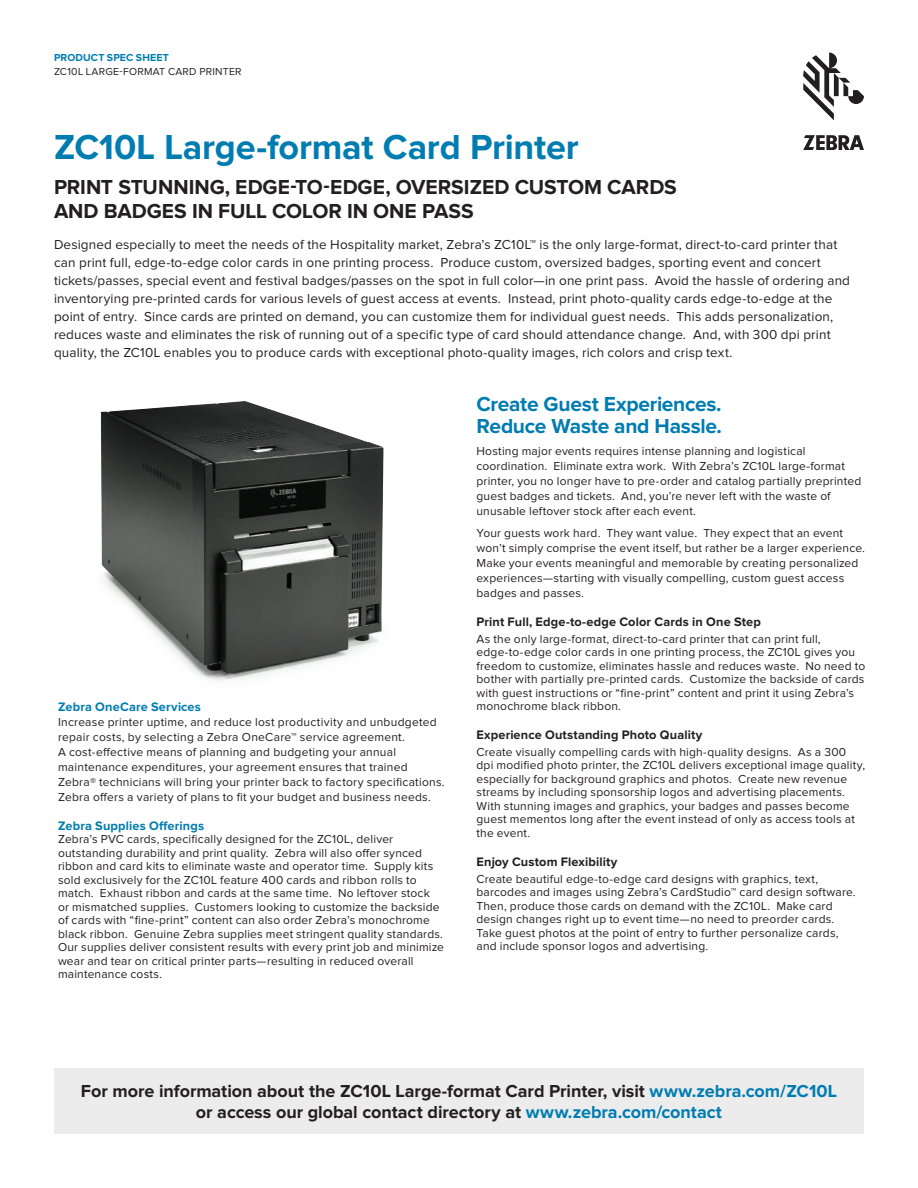
<style>
.page{position:relative;width:918px;height:1188px;background:#fff}
.page>*{position:absolute;margin:0;border:0;box-sizing:border-box;transform-origin:0 0}
.t1{font:700 36px "Proxima Nova";letter-spacing:-.005em;color:#007cb1}
.t2{font:700 21px/24px "Proxima Nova";letter-spacing:-.005em;color:#231f20}
.t3{font:700 21px/22.5px "Proxima Nova";letter-spacing:-.015em;color:#007cb1}
.t4{font:700 18px/21px "Proxima Nova";letter-spacing:-.005em;color:#231f20;text-align:center}
.t5{font:13.5px/18px "Proxima Nova";letter-spacing:.01em;color:#231f20}
.t6{font:700 12.75px "Proxima Nova";letter-spacing:.01em;color:#231f20}
.t7{font:700 12.75px "Proxima Nova";letter-spacing:.01em;color:#007cb1}
.t8{font:12px/13.5px "Proxima Nova";letter-spacing:.015em;color:#231f20}
.t9{font:10.5px "Proxima Nova";letter-spacing:.025em;color:#231f20}
.t10{font:700 10.5px "Proxima Nova";letter-spacing:.01em;color:#007cb1}
.s1{color:#007cb1}
</style>
<div class="page">
<img style="left:100px;top:401px;width:284px;height:280px">
<div style="left:54px;top:1069px;width:810px;height:65px;background:#edeced"></div>
<svg style="left:803px;top:53px;width:61px;height:67px"></svg>
<svg style="left:803px;top:135px;width:61px;height:15px"></svg>
<p class="t10" style="left:54px;top:53px;width:116px">PRODUCT SPEC SHEET</p>
<p class="t9" style="left:54px;top:67px;width:189px">ZC10L LARGE-FORMAT CARD PRINTER</p>
<h1 class="t1" style="left:54px;top:131px;width:526px">ZC10L Large-format Card Printer</h1>
<h2 class="t2" style="left:54px;top:176px;width:624px">PRINT STUNNING, EDGE-TO-EDGE, OVERSIZED CUSTOM CARDS<br>AND BADGES IN FULL COLOR IN ONE PASS</h2>
<p class="t5" style="left:54px;top:236px;width:798px">Designed especially to meet the needs of the Hospitality market, Zebra’s ZC10L™ is the only large-format, direct-to-card printer that can print full, edge-to-edge color cards in one printing process. Produce custom, oversized badges, sporting event and concert tickets/passes, special event and festival badges/passes on the spot in full color—in one print pass. Avoid the hassle of ordering and inventorying pre-printed cards for various levels of guest access at events. Instead, print photo-quality cards edge-to-edge at the point of entry. Since cards are printed on demand, you can customize them for individual guest needs. This adds personalization, reduces waste and eliminates the risk of running out of a specific type of card should attendance change. And, with 300 dpi print quality, the ZC10L enables you to produce cards with exceptional photo-quality images, rich colors and crisp text.</p>
<p class="t7" style="left:58px;top:701px;width:144px">Zebra OneCare Services</p>
<p class="t8" style="left:58px;top:715px;width:388px;line-height:15px">Increase printer uptime, and reduce lost productivity and unbudgeted repair costs, by selecting a Zebra OneCare™ service agreement.<br>A cost-effective means of planning and budgeting your annual maintenance expenditures, your agreement ensures that trained Zebra® technicians will bring your printer back to factory specifications.<br>Zebra offers a variety of plans to fit your budget and business needs.</p>
<p class="t7" style="left:58px;top:820px;width:148px">Zebra Supplies Offerings</p>
<p class="t8" style="left:58px;top:833px;width:387px">Zebra’s PVC cards, specifically designed for the ZC10L, deliver outstanding durability and print quality. Zebra will also offer synced ribbon and card kits to eliminate waste and operator time. Supply kits sold exclusively for the ZC10L feature 400 cards and ribbon rolls to match. Exhaust ribbon and cards at the same time. No leftover stock<br>or mismatched supplies. Customers looking to customize the backside of cards with “fine-print” content can also order Zebra’s monochrome black ribbon. Genuine Zebra supplies meet stringent quality standards.<br>Our supplies deliver consistent results with every print job and minimize wear and tear on critical printer parts—resulting in reduced overall maintenance costs.</p>
<h2 class="t3" style="left:477px;top:393px;width:247px">Create Guest Experiences.<br>Reduce Waste and Hassle.</h2>
<p class="t8" style="left:477px;top:444px;width:386px;line-height:15px">Hosting major events requires intense planning and logistical coordination. Eliminate extra work. With Zebra’s ZC10L large-format printer, you no longer have to pre-order and catalog partially preprinted guest badges and tickets. And, you’re never left with the waste of unusable leftover stock after each event.</p>
<p class="t8" style="left:477px;top:526px;width:390px;line-height:15px">Your guests work hard. They want value. They expect that an event won’t simply comprise the event itself, but rather be a larger experience.<br>Make your events meaningful and memorable by creating personalized experiences—starting with visually compelling, custom guest access badges and passes.</p>
<p class="t6" style="left:477px;top:616px;width:286px">Print Full, Edge-to-edge Color Cards in One Step</p>
<p class="t8" style="left:477px;top:632px;width:390px">As the only large-format, direct-to-card printer that can print full, edge-to-edge color cards in one printing process, the ZC10L gives you freedom to customize, eliminates hassle and reduces waste. No need to bother with partially pre-printed cards. Customize the backside of cards with guest instructions or “fine-print” content and print it using Zebra’s monochrome black ribbon.</p>
<p class="t6" style="left:477px;top:729px;width:227px">Experience Outstanding Photo Quality</p>
<p class="t8" style="left:477px;top:746px;width:390px">Create visually compelling cards with high-quality designs. As a 300 dpi modified photo printer, the ZC10L delivers exceptional image quality, especially for background graphics and photos. Create new revenue streams by including sponsorship logos and advertising placements.<br>With stunning images and graphics, your badges and passes become guest mementos long after the event instead of only as access tools at the event.</p>
<p class="t6" style="left:477px;top:856px;width:142px">Enjoy Custom Flexibility</p>
<p class="t8" style="left:477px;top:872px;width:381px">Create beautiful edge-to-edge card designs with graphics, text, barcodes and images using Zebra’s CardStudio™ card design software.<br>Then, produce those cards on demand with the ZC10L. Make card design changes right up to event time—no need to preorder cards.<br>Take guest photos at the point of entry to further personalize cards, and include sponsor logos and advertising.</p>
<h3 class="t4" style="left:81px;top:1081px;width:758px">For more information about the ZC10L Large-format Card Printer, visit <span class="s1">www.zebra.com/ZC10L </span>or access our global contact directory at <span class="s1">www.zebra.com/contact</span></h3>
</div>
